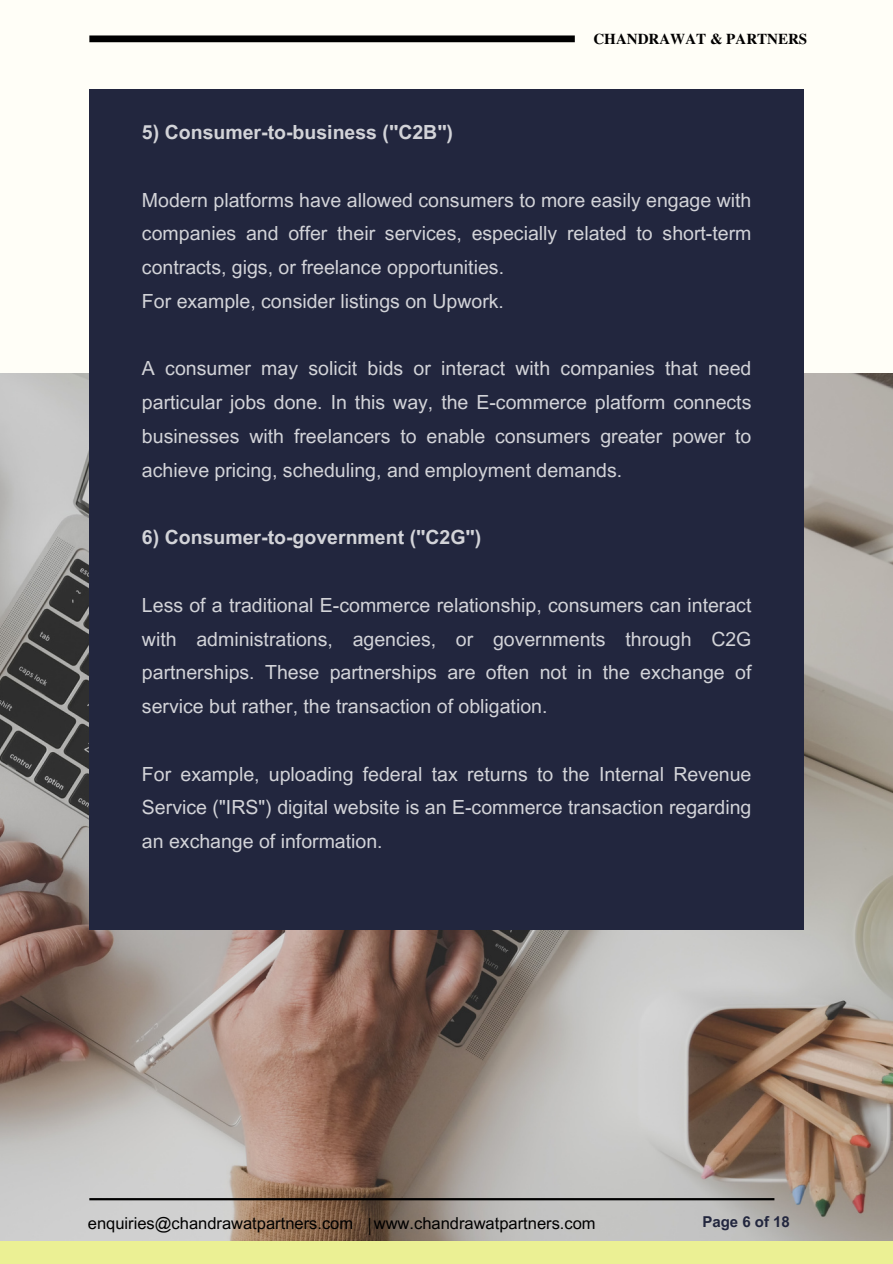
<style>
.page{position:relative;width:893px;height:1264px;background:#fff}
.page>*{position:absolute;margin:0;border:0;box-sizing:border-box;transform-origin:0 0}
.t1{font:19.5px/33.8px "Arial MT Pro";color:#fff;text-align:justify}
.t2{font:700 19.5px "Arial MT Pro";color:#fff}
.t3{font:16.5px "Arial MT Pro";color:#000}
.t4{font:700 15px "Te X Gyre Termes";color:#000}
.t5{font:700 15px "Arial MT Pro";color:#22263e}
.s1{font-family:"Glacial Indifference";font-size:18px}
</style>
<div class="page">
<div style="left:0;top:0;width:892px;height:1263px;background:#fffef7"></div>
<img style="left:0;top:374px;width:892px;height:866px">
<div style="left:89px;top:89px;width:715px;height:840px;background:#22263e"></div>
<hr style="left:89px;top:1197px;width:685px;height:3px;background:#000">
<div style="left:0;top:1240px;width:892px;height:23px;background:#ebf094"></div>
<div style="left:89px;top:35px;width:485px;height:7px;background:#000"></div>
<p class="t2" style="left:142px;top:125px;width:312px">5) Consumer-to-business ("C2B")</p>
<p class="t4" style="left:593px;top:28px;width:215px">CHANDRAWAT &amp; PARTNERS</p>
<p class="t1" style="left:142px;top:185px;width:611px;text-align:left">Modern platforms have allowed consumers to more easily engage with companies and offer their services, especially related to short-term contracts, gigs, or freelance opportunities.<br>For example, consider listings on Upwork.</p>
<p class="t1" style="left:142px;top:354px;width:611px">A consumer may solicit bids or interact with companies that need particular jobs done. In this way, the E-commerce platform connects businesses with freelancers to enable consumers greater power to achieve pricing, scheduling, and employment demands.</p>
<p class="t2" style="left:142px;top:530px;width:341px">6) Consumer-to-government ("C2G")</p>
<p class="t1" style="left:142px;top:590px;width:611px">Less of a traditional E-commerce relationship, consumers can interact with administrations, agencies, or governments through C2G partnerships. These partnerships are often not in the exchange of service but rather, the transaction of obligation.</p>
<p class="t1" style="left:142px;top:759px;width:611px">For example, uploading federal tax returns to the Internal Revenue Service ("IRS") digital website is an E-commerce transaction regarding an exchange of information.</p>
<p class="t3" style="left:88px;top:1216px;width:509px">enquiries@chandrawatpartners.com <span class="s1">|</span>www.chandrawatpartners.com</p>
<p class="t5" style="left:702px;top:1215px;width:89px">Page 6 of 18</p>
</div>
